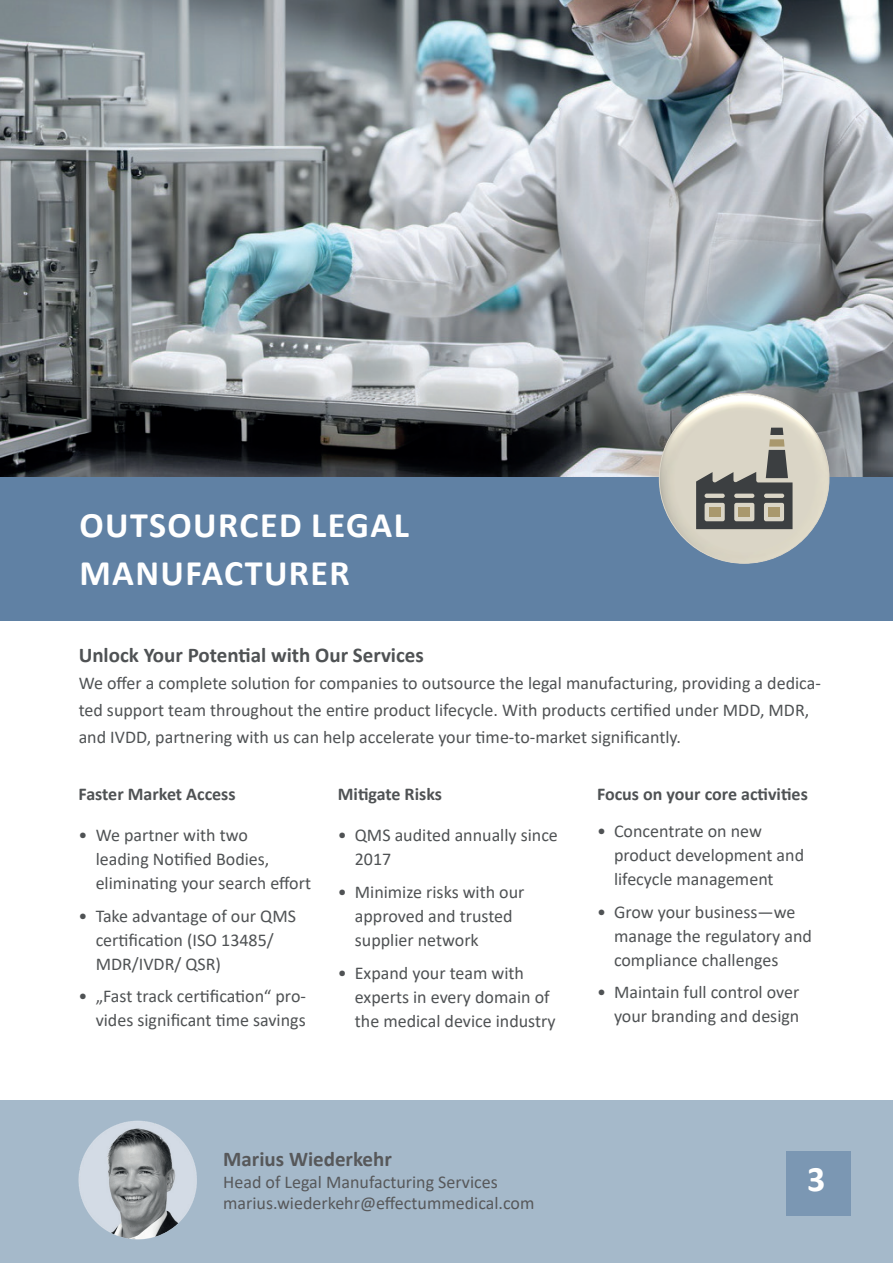
<style>
.page{position:relative;width:893px;height:1263px;background:#fff}
.page>*{position:absolute;margin:0;border:0;box-sizing:border-box;transform-origin:0 0}
.t1{font:700 36px/47.4px "Calibri";letter-spacing:.04em;color:#fff}
.t2{font:700 21px "Calibri";color:#4f5254}
.t3{font:700 21px "Calibri";color:#57585a}
.t4{font:18px/24px "Calibri";color:#4f5254}
.t5{font:18px/21.6px "Calibri";color:#57585a}
.t6{font:700 18px "Calibri";color:#4f5254}
</style>
<div class="page">
<div style="left:0;top:1100px;width:893px;height:163px;background:#a5b9ca"></div>
<div style="left:0;top:476px;width:893px;height:145px;background:#6081a4"></div>
<img style="left:0;top:0;width:893px;height:476px">
<img style="left:659px;top:394px;width:170px;height:169px;border-radius:84px">
<svg style="left:696px;top:428px;width:96px;height:101px;background:#95938a"></svg>
<div style="left:768px;top:507px;width:12px;height:10px;background:#a9986d"></div>
<img style="left:79px;top:1120px;width:118px;height:119px">
<div style="left:786px;top:1151px;width:64px;height:65px;background:#7b97b3"></div>
<h1 class="t1" style="left:79px;top:501px;width:331px">OUTSOURCED LEGAL<br>MANUFACTURER</h1>
<p class="t2" style="left:79px;top:640px;width:347px">Unlock Your Potential with Our Services</p>
<p class="t4" style="left:79px;top:669px;width:744px;line-height:27px">We offer a complete solution for companies to outsource the legal manufacturing, providing a dedica&shy;ted support team throughout the entire product lifecycle. With products certified under MDD, MDR, and IVDD, partnering with us can help accelerate your time-to-market significantly.</p>
<p class="t6" style="left:79px;top:782px;width:158px">Faster Market Access</p>
<p class="t4" style="left:96px;top:823px;width:217px;text-indent:-17px">• We partner with two<br>leading Notified Bodies, eliminating your search effort</p>
<p class="t4" style="left:96px;top:903px;width:202px;text-indent:-17px">• Take advantage of our QMS certification (ISO 13485/<br>MDR/IVDR/ QSR)</p>
<p class="t4" style="left:79px;top:984px;width:229px;text-align:right">• „Fast track certification“ pro&shy;vides significant time savings</p>
<p class="t6" style="left:338px;top:782px;width:106px">Mitigate Risks</p>
<p class="t4" style="left:355px;top:823px;width:205px;text-indent:-17px">• QMS audited annually since<br>2017</p>
<p class="t4" style="left:355px;top:879px;width:171px;text-indent:-17px">• Minimize risks with our approved and trusted supplier network</p>
<p class="t4" style="left:355px;top:960px;width:202px;text-indent:-17px">• Expand your team with experts in every domain of the medical device industry</p>
<p class="t6" style="left:597px;top:782px;width:212px">Focus on your core activities</p>
<p class="t4" style="left:614px;top:819px;width:192px;text-indent:-17px">• Concentrate on new product development and lifecycle management</p>
<p class="t4" style="left:614px;top:899px;width:199px;text-indent:-17px">• Grow your business—we manage the regulatory and compliance challenges</p>
<p class="t4" style="left:597px;top:980px;width:204px;text-align:right">• Maintain full control over your branding and design</p>
<p class="t3" style="left:223px;top:1144px;width:170px">Marius Wiederkehr</p>
<p class="t5" style="left:223px;top:1170px;width:313px">Head of Legal Manufacturing Services marius.wiederkehr@effectummedical.com</p>
<h1 class="t1" style="left:807px;top:1155px;width:20px">3</h1>
</div>
